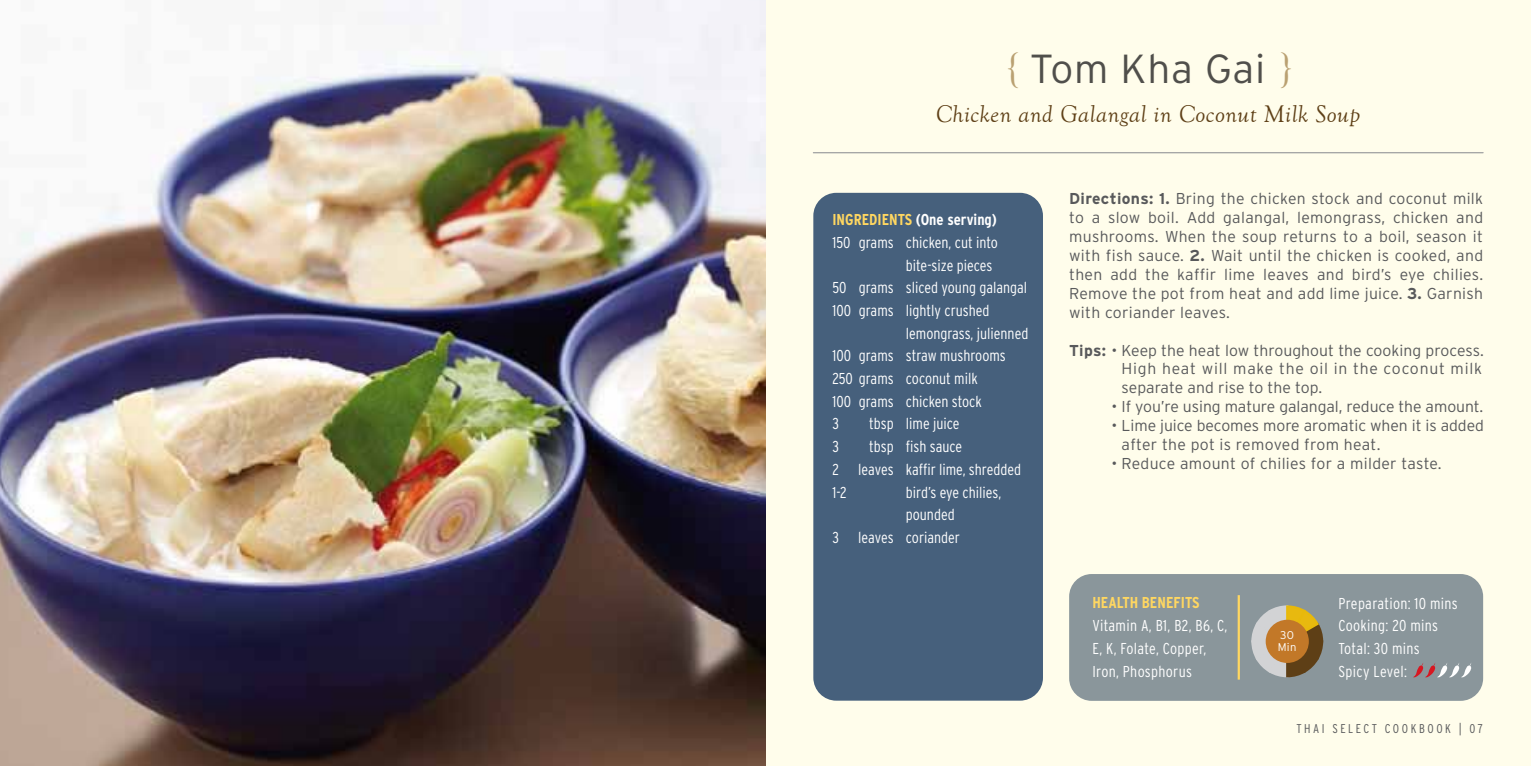
<style>
.page{position:relative;width:1531px;height:766px;background:#fff}
.page>*{position:absolute;margin:0;border:0;box-sizing:border-box;transform-origin:0 0}
.t1{font:300 40.5px "Interstate";letter-spacing:.02em;color:#504f4b}
.t2{font:italic 24.75px "Goudy Old Style T";letter-spacing:.02em;color:#5e3f16}
.t3{font:300 15.75px/18.9px "Interstate";letter-spacing:.005em;color:#58595b;text-align:justify}
.t4{font:300 condensed 15.75px/22.7px "Interstate";color:#fff}
.t5{font:300 condensed 15.75px/22.7px "Interstate";letter-spacing:.02em;color:#fff}
.t6{font:700 condensed 15.75px "Interstate";color:#fff}
.t7{font:700 condensed 15.75px "Interstate";color:#ffd761}
.t8{font:300 condensed 12.6px "Interstate";letter-spacing:.2em;color:#58595b}
.t9{font:300 11.25px/11.2px "Interstate";color:#fff}
.s1{font-family:"Trajan Pro";font-weight:400;font-size:41.18px;color:#baa172}
.s2{color:#ffd761}
.s3{font-weight:700}
</style>
<div class="page">
<div style="left:765px;top:0;width:766px;height:765px;background:#fffdeb"></div>
<div style="left:1069px;top:574px;width:414px;height:126px;background:#8a969b;border-radius:23px"></div>
<hr style="left:813px;top:152px;width:670px;height:1px;background:#939598">
<hr style="left:1237px;top:595px;width:3px;height:84px;background:#ffd761">
<div style="left:813px;top:193px;width:230px;height:507px;background:#46607c;border-radius:23px"></div>
<img style="left:0;top:0;width:765px;height:765px">
<svg style="left:1251px;top:605px;width:73px;height:73px"></svg>
<div style="left:1265px;top:619px;width:44px;height:43px;background:#c27828;border-radius:50%"></div>
<svg style="left:1413px;top:663px;width:59px;height:15px"></svg>
<h1 class="t1" style="left:1006px;top:46px;width:289px"><span class="s1">{</span> Tom Kha Gai <span class="s1">}</span></h1>
<h2 class="t2" style="left:936px;top:100px;width:426px">Chicken and Galangal in Coconut Milk Soup</h2>
<p class="t6" style="left:832px;top:211px;width:166px"><span class="s2">INGREDIENTS</span> (One serving)</p>
<p class="t4" style="left:832px;top:231px;width:167px">150 grams chicken, cut into</p>
<p class="t4" style="left:906px;top:253px;width:88px">bite-size pieces</p>
<p class="t4" style="left:832px;top:276px;width:196px">50 grams sliced young galangal</p>
<p class="t4" style="left:832px;top:299px;width:158px">100 grams lightly crushed</p>
<p class="t4" style="left:906px;top:321px;width:124px">lemongrass, julienned</p>
<p class="t4" style="left:832px;top:344px;width:175px">100 grams straw mushrooms</p>
<p class="t4" style="left:832px;top:367px;width:147px">250 grams coconut milk</p>
<p class="t4" style="left:832px;top:389px;width:151px">100 grams chicken stock</p>
<p class="t4" style="left:832px;top:412px;width:8px">3</p>
<p class="t4" style="left:869px;top:412px;width:92px">tbsp lime juice</p>
<p class="t4" style="left:832px;top:435px;width:8px">3</p>
<p class="t4" style="left:832px;top:435px;width:190px;text-indent:37px">tbsp fish sauce<br>2 leaves kaffir lime, shredded<br>1-2</p>
<p class="t4" style="left:906px;top:480px;width:97px">bird’s eye chilies,</p>
<p class="t4" style="left:906px;top:503px;width:50px">pounded</p>
<p class="t4" style="left:832px;top:525px;width:129px">3 leaves coriander</p>
<p class="t3" style="left:1069px;top:189px;width:415px"><span class="s3">Directions: 1.</span> Bring the chicken stock and coconut milk to a slow boil. Add galangal, lemongrass, chicken and mushrooms. When the soup returns to a boil, season it with fish sauce. <span class="s3">2.</span> Wait until the chicken is cooked, and then add the kaffir lime leaves and bird’s eye chilies.<br>Remove the pot from heat and add lime juice. <span class="s3">3.</span> Garnish with coriander leaves.</p>
<p class="t3" style="left:1121px;top:340px;width:364px;text-indent:-52px"><span class="s3">Tips:</span> • Keep the heat low throughout the cooking process.<br>High heat will make the oil in the coconut milk separate and rise to the top.</p>
<p class="t3" style="left:1111px;top:397px;width:373px">• If you’re using mature galangal, reduce the amount.</p>
<p class="t3" style="left:1121px;top:416px;width:364px;text-indent:-10px">• Lime juice becomes more aromatic when it is added after the pot is removed from heat.</p>
<p class="t3" style="left:1111px;top:454px;width:332px">• Reduce amount of chilies for a milder taste.</p>
<p class="t7" style="left:1092px;top:594px;width:109px">HEALTH BENEFITS</p>
<p class="t5" style="left:1092px;top:614px;width:136px">Vitamin A, B1, B2, B6, C,<br>E, K, Folate, Copper,<br>Iron, Phosphorus</p>
<p class="t9" style="left:1278px;top:629px;width:20px">30<br>Min</p>
<p class="t5" style="left:1338px;top:591px;width:121px">Preparation: 10 mins<br>Cooking: 20 mins<br>Total: 30 mins<br>Spicy Level:</p>
<p class="t8" style="left:1296px;top:721px;width:188px">THAI SELECT COOKBOOK | 07</p>
</div>
